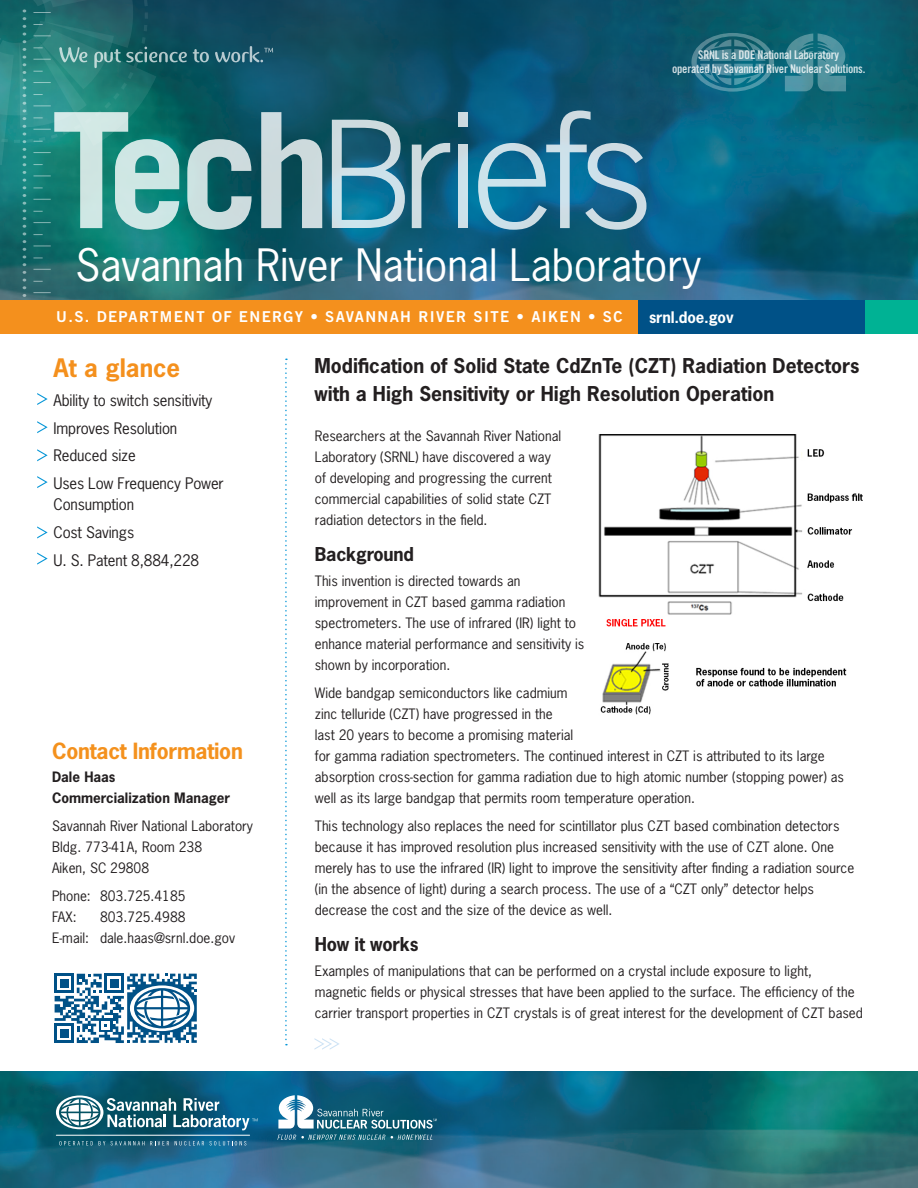
<style>
.page{position:relative;width:918px;height:1188px;background:#fff}
.page>*{position:absolute;margin:0;border:0;box-sizing:border-box;transform-origin:0 0}
.t1{font:42px "News Gothic Std";color:#fff}
.t2{font:700 24px "News Gothic Std";color:#f4901d}
.t3{font:700 21px "News Gothic Std";letter-spacing:-.01em;color:#f4911d}
.t4{font:700 19.2px/28.5px "News Gothic Std";color:#231f20}
.t5{font:700 18px "News Gothic Std";letter-spacing:-.01em;color:#231f20}
.t6{font:15px/27.8px "News Gothic Std";letter-spacing:-.01em;color:#231f20}
.t7{font:15px "Trade Gothic LT Std Bd 2";letter-spacing:.09em;color:#fff}
.t8{font:700 15px "News Gothic Std";letter-spacing:-.01em;color:#fff}
.t9{font:13.5px/21px "News Gothic Std";color:#231f20}
.t10{font:700 13.5px/21px "News Gothic Std";color:#231f20}
.t11{font:12px/14.4px "Trade Gothic LT Std Bd Cn 20";letter-spacing:-.02em;color:#fff;text-align:center}
</style>
<div class="page">
<img style="left:1px;top:1px;width:917px;height:299px">
<div style="left:1px;top:300px;width:864px;height:33px;background:#f4901d"></div>
<div style="left:638px;top:300px;width:280px;height:33px;background:#005187"></div>
<div style="left:865px;top:300px;width:53px;height:33px;background:#00b294"></div>
<svg style="left:691px;top:33px;width:83px;height:59px;background:#2b7689"></svg>
<svg style="left:785px;top:33px;width:61px;height:58px;background:#3b8593"></svg>
<img style="left:1px;top:1071px;width:917px;height:117px">
<svg style="left:59px;top:1141px;width:46px;height:4px"></svg>
<svg style="left:111px;top:1141px;width:33px;height:4px"></svg>
<svg style="left:150px;top:1141px;width:19px;height:4px"></svg>
<svg style="left:175px;top:1141px;width:29px;height:4px"></svg>
<svg style="left:210px;top:1141px;width:36px;height:4px"></svg>
<hr style="left:56px;top:1135px;width:194px;height:1px;background:#fff">
<svg style="left:56px;top:1096px;width:202px;height:34px"></svg>
<svg style="left:277px;top:1135px;width:155px;height:5px"></svg>
<svg style="left:278px;top:1095px;width:159px;height:34px"></svg>
<div style="left:458px;top:112px;width:9px;height:14px;background:#cddae0"></div>
<svg style="left:332px;top:120px;width:73px;height:108px;background:#5a96ab"></svg>
<svg style="left:0;top:0;width:322px;height:297px;background:#337d80"></svg>
<svg style="left:412px;top:143px;width:38px;height:85px;background:#4b8296"></svg>
<div style="left:458px;top:145px;width:9px;height:83px;background:#cce2ea"></div>
<svg style="left:478px;top:111px;width:168px;height:119px;background:#3c81a1"></svg>
<svg style="left:314px;top:1038px;width:25px;height:12px"></svg>
<svg style="left:285px;top:359px;width:2px;height:686px"></svg>
<svg style="left:37px;top:393px;width:11px;height:12px"></svg>
<svg style="left:37px;top:476px;width:11px;height:12px"></svg>
<svg style="left:37px;top:526px;width:11px;height:12px"></svg>
<svg style="left:37px;top:553px;width:11px;height:12px"></svg>
<svg style="left:37px;top:421px;width:11px;height:12px"></svg>
<svg style="left:37px;top:449px;width:11px;height:12px"></svg>
<svg style="left:55px;top:974px;width:142px;height:69px"></svg>
<img style="left:598px;top:434px;width:265px;height:281px">
<p class="t11" style="left:672px;top:47px;width:195px">SRNL is a DOE National Laboratory<br>operated by Savannah River Nuclear Solutions.</p>
<h1 class="t1" style="left:76px;top:238px;width:627px">Savannah River National Laboratory</h1>
<p class="t8" style="left:649px;top:307px;width:86px">srnl.doe.gov</p>
<p class="t7" style="left:56px;top:307px;width:568px">U.S. DEPARTMENT OF ENERGY • SAVANNAH RIVER SITE • AIKEN • SC</p>
<h2 class="t2" style="left:54px;top:352px;width:128px">At a glance</h2>
<h3 class="t4" style="left:314px;top:351px;width:547px">Modification of Solid State CdZnTe (CZT) Radiation Detectors with a High Sensitivity or High Resolution Operation</h3>
<p class="t9" style="left:315px;top:425px;width:248px">Researchers at the Savannah River National Laboratory (SRNL) have discovered a way of developing and progressing the current commercial capabilities of solid state CZT radiation detectors in the field.</p>
<h3 class="t5" style="left:315px;top:542px;width:101px">Background</h3>
<p class="t9" style="left:315px;top:571px;width:271px">This invention is directed towards an improvement in CZT based gamma radiation spectrometers. The use of infrared (IR) light to enhance material performance and sensitivity is shown by incorporation.</p>
<p class="t9" style="left:315px;top:682px;width:531px">Wide bandgap semiconductors like cadmium<br>zinc telluride (CZT) have progressed in the<br>last 20 years to become a promising material<br>for gamma radiation spectrometers. The continued interest in CZT is attributed to its large absorption cross-section for gamma radiation due to high atomic number (stopping power) as well as its large bandgap that permits room temperature operation.</p>
<p class="t9" style="left:315px;top:815px;width:541px">This technology also replaces the need for scintillator plus CZT based combination detectors because it has improved resolution plus increased sensitivity with the use of CZT alone. One merely has to use the infrared (IR) light to improve the sensitivity after finding a radiation source (in the absence of light) during a search process. The use of a “CZT only” detector helps decrease the cost and the size of the device as well.</p>
<h3 class="t5" style="left:315px;top:932px;width:105px">How it works</h3>
<p class="t9" style="left:315px;top:961px;width:550px">Examples of manipulations that can be performed on a crystal include exposure to light, magnetic fields or physical stresses that have been applied to the surface. The efficiency of the carrier transport properties in CZT crystals is of great interest for the development of CZT based</p>
<p class="t6" style="left:54px;top:386px;width:172px">Ability to switch sensitivity<br>Improves Resolution<br>Reduced size<br>Uses Low Frequency Power</p>
<p class="t6" style="left:54px;top:490px;width:147px">Consumption<br>Cost Savings<br>U. S. Patent 8,884,228</p>
<h3 class="t3" style="left:52px;top:737px;width:192px">Contact Information</h3>
<p class="t10" style="left:52px;top:766px;width:180px">Dale Haas<br>Commercialization Manager</p>
<p class="t9" style="left:52px;top:815px;width:203px">Savannah River National Laboratory<br>Bldg. 773-41A, Room 238<br>Aiken, SC 29808</p>
<p class="t9" style="left:52px;top:885px;width:135px">Phone: 803.725.4185<br>FAX:</p>
<p class="t9" style="left:52px;top:906px;width:185px;text-align:center">803.725.4988<br>E-mail: dale.haas@srnl.doe.gov</p>
</div>
